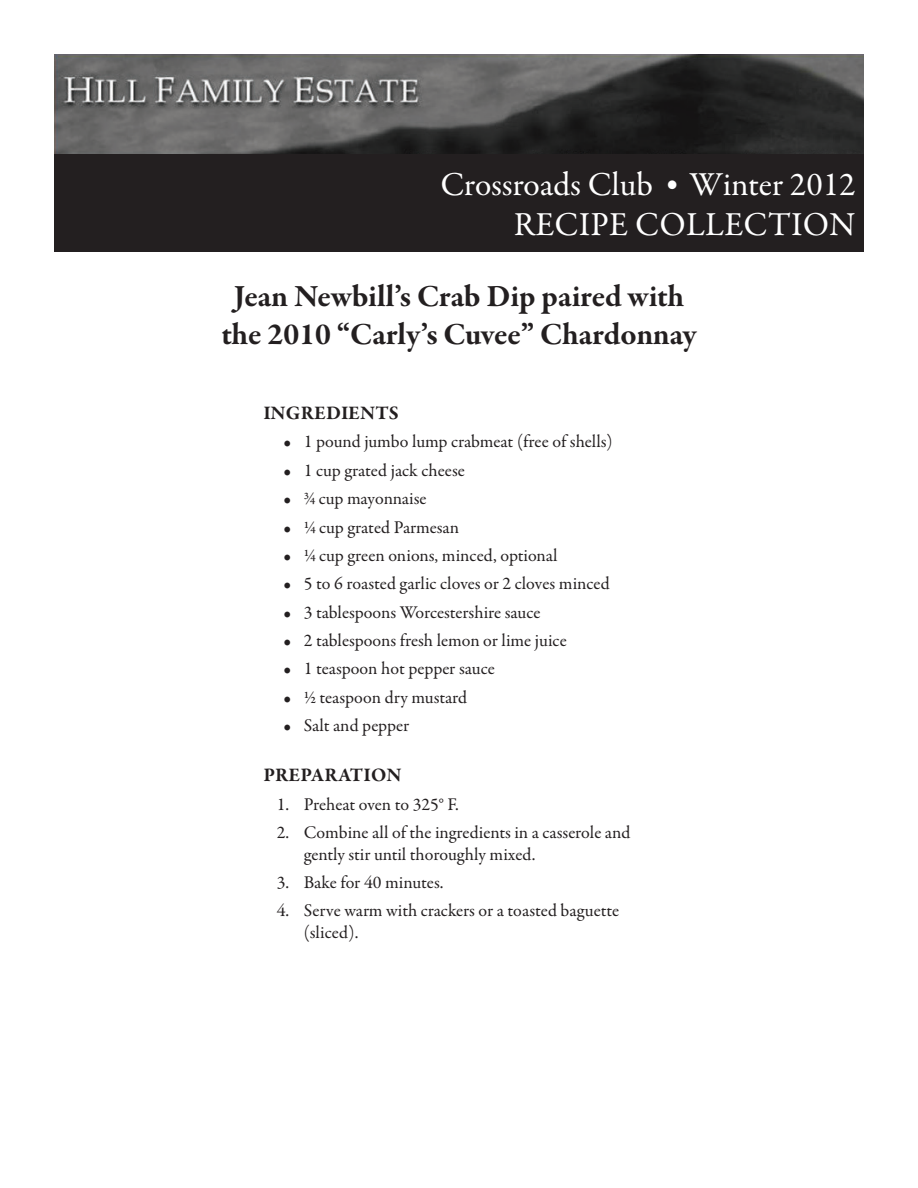
<style>
.page{position:relative;width:918px;height:1188px;background:#fff}
.page>*{position:absolute;margin:0;border:0;box-sizing:border-box;transform-origin:0 0}
.t1{font:33.75px/40.5px "Garamond Premr Pro";color:#fff;text-align:right}
.t2{font:700 31.5px/37.8px "Garamond Premr Pro";letter-spacing:-.005em;color:#231f20;text-align:center}
.t3{font:700 19.5px "Garamond Premr Pro";color:#231f20}
.t4{font:18px/21.6px "Garamond Premr Pro";color:#231f20}
.s1{font-size:27px}
</style>
<div class="page">
<img style="left:54px;top:54px;width:810px;height:100px">
<div style="left:54px;top:154px;width:810px;height:98px;background:#231f20"></div>
<h1 class="t1" style="left:440px;top:165px;width:417px">Crossroads Club <span class="s1">•</span> Winter 2012<br>RECIPE COLLECTION</h1>
<h2 class="t2" style="left:221px;top:278px;width:478px">Jean Newbill’s Crab Dip paired with the 2010 “Carly’s Cuvee” Chardonnay</h2>
<p class="t3" style="left:263px;top:401px;width:21px">Ingredients</p>
<p class="t4" style="left:284px;top:431px;width:331px">• 1 pound jumbo lump crabmeat (free of shells)</p>
<p class="t4" style="left:284px;top:460px;width:183px">• 1 cup grated jack cheese</p>
<p class="t4" style="left:284px;top:488px;width:145px">• ¾ cup mayonnaise</p>
<p class="t4" style="left:284px;top:516px;width:177px">• ¼ cup grated Parmesan</p>
<p class="t4" style="left:284px;top:545px;width:276px">• ¼ cup green onions, minced, optional</p>
<p class="t4" style="left:284px;top:573px;width:328px">• 5 to 6 roasted garlic cloves or 2 cloves minced</p>
<p class="t4" style="left:284px;top:602px;width:259px">• 3 tablespoons Worcestershire sauce</p>
<p class="t4" style="left:284px;top:630px;width:285px">• 2 tablespoons fresh lemon or lime juice</p>
<p class="t4" style="left:284px;top:658px;width:213px">• 1 teaspoon hot pepper sauce</p>
<p class="t4" style="left:284px;top:687px;width:185px">• ½ teaspoon dry mustard</p>
<p class="t4" style="left:284px;top:715px;width:127px">• Salt and pepper</p>
<p class="t3" style="left:263px;top:763px;width:26px">Preparation</p>
<p class="t4" style="left:277px;top:794px;width:184px">1. Preheat oven to 325° F.</p>
<p class="t4" style="left:304px;top:822px;width:328px;text-indent:-27px">2. Combine all of the ingredients in a casserole and gently stir until thoroughly mixed.</p>
<p class="t4" style="left:277px;top:872px;width:168px">3. Bake for 40 minutes.</p>
<p class="t4" style="left:304px;top:900px;width:317px;text-indent:-27px">4. Serve warm with crackers or a toasted baguette (sliced).</p>
</div>
